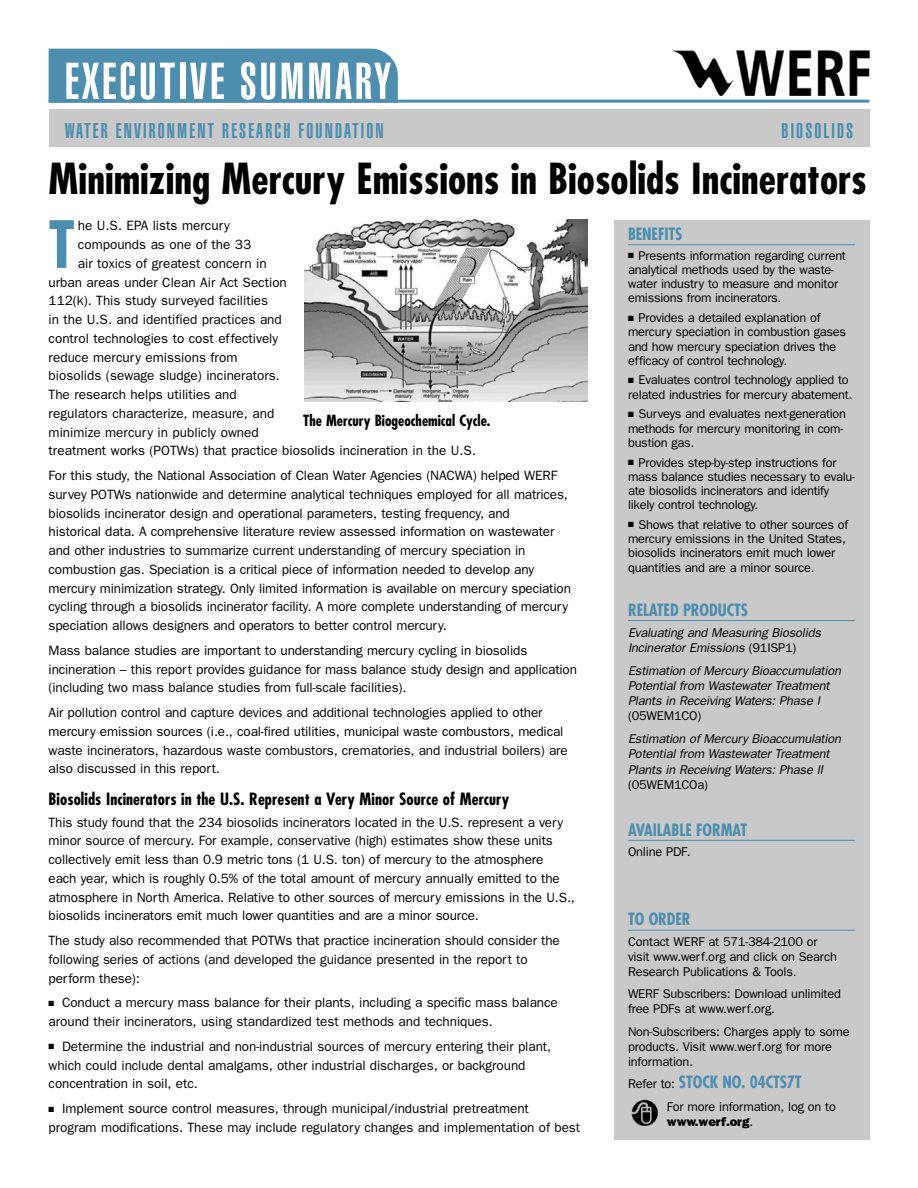
<style>
.page{position:relative;width:918px;height:1188px;background:#fff}
.page>*{position:absolute;margin:0;border:0;box-sizing:border-box;transform-origin:0 0}
.t1{font:700 condensed 63.3px "Futura";color:#4d8eae}
.t2{font:900 extra-condensed 51px "Helvetica";color:#fff}
.t3{font:700 condensed 41.7px "Futura";color:#000}
.t4{font:900 extra-condensed 21px "Helvetica";letter-spacing:.1em;color:#4d8eae}
.t5{font:700 condensed 16.5px "Futura";letter-spacing:-.005em;color:#4d8eae}
.t6{font:700 condensed 16.5px "Futura";letter-spacing:.005em;color:#000}
.t7{font:700 condensed 15px "Futura";color:#000}
.t8{font:13.5px/18.8px "Franklin Gothic";letter-spacing:-.01em;color:#000}
.t9{font:12.75px/14.2px "Franklin Gothic";letter-spacing:-.02em;color:#000}
.t10{font:italic 12.75px/15.3px "Franklin Gothic";letter-spacing:-.015em;color:#000}
.s1{font-style:normal}
.s2{font-family:"Franklin Gothic";font-weight:400;font-stretch:normal;font-size:12.75px;color:#000}
.s3{font-weight:800}
</style>
<div class="page">
<div style="left:49px;top:49px;width:349px;height:51px;background:#4d8eae"></div>
<hr style="left:49px;top:100px;width:820px;height:3px;background:#4d8eae">
<div style="left:49px;top:109px;width:820px;height:38px;background:#c9c9ca"></div>
<img style="left:673px;top:50px;width:198px;height:46px">
<div style="left:614px;top:220px;width:255px;height:919px;background:#c9c9ca"></div>
<hr style="left:628px;top:244px;width:227px;height:1px;background:#4d8eae">
<hr style="left:628px;top:620px;width:227px;height:1px;background:#4d8eae">
<hr style="left:628px;top:840px;width:227px;height:1px;background:#4d8eae">
<hr style="left:628px;top:930px;width:227px;height:1px;background:#4d8eae">
<img style="left:631px;top:1099px;width:27px;height:27px">
<img style="left:304px;top:220px;width:284px;height:182px">
<h2 class="t2" style="left:65px;top:52px;width:56px">EXECUTIVE</h2>
<h2 class="t2" style="left:240px;top:52px;width:23px">SUMMAR</h2>
<h2 class="t2" style="left:374px;top:52px;width:18px">Y</h2>
<h3 class="t4" style="left:65px;top:119px;width:320px">WATER ENVIRONMENT RESEARCH FOUNDATION</h3>
<h3 class="t4" style="left:782px;top:119px;width:73px">BIOSOLIDS</h3>
<h3 class="t3" style="left:49px;top:153px;width:820px">Minimizing Mercury Emissions in Biosolids Incinerators</h3>
<h1 class="t1" style="left:49px;top:205px;width:28px">T</h1>
<p class="t8" style="left:78px;top:216px;width:154px">he U.S. EPA lists mercury</p>
<p class="t5" style="left:628px;top:224px;width:43px">Benefits</p>
<p class="t9" style="left:628px;top:248px;width:220px">■ Presents information regarding current analytical methods used by the waste&shy;water industry to measure and monitor emissions from incinerators.</p>
<p class="t9" style="left:628px;top:311px;width:220px">■ Provides a detailed explanation of mercury speciation in combustion gases and how mercury speciation drives the efficacy of control technology.</p>
<p class="t9" style="left:628px;top:373px;width:226px">■ Evaluates control technology applied to related industries for mercury abatement.</p>
<p class="t9" style="left:628px;top:407px;width:220px">■ Surveys and evaluates next-generation methods for mercury monitoring in com&shy;bustion gas.</p>
<p class="t9" style="left:628px;top:455px;width:228px">■ Provides step-by-step instructions for mass balance studies necessary to evalu&shy;ate biosolids incinerators and identify likely control technology.</p>
<p class="t9" style="left:628px;top:518px;width:222px">■ Shows that relative to other sources of mercury emissions in the United States, biosolids incinerators emit much lower quantities and are a minor source.</p>
<p class="t5" style="left:628px;top:599px;width:122px">RELATED PRODUCTS</p>
<p class="t10" style="left:628px;top:625px;width:194px">Evaluating and Measuring Biosolids<br>Incinerator Emissions <span class="s1">(91ISP1)</span></p>
<p class="t10" style="left:628px;top:663px;width:214px">Estimation of Mercury Bioaccumulation<br>Potential from Wastewater Treatment<br>Plants in Receiving Waters: Phase I</p>
<p class="t9" style="left:628px;top:709px;width:75px">(05WEM1CO)</p>
<p class="t10" style="left:628px;top:731px;width:214px">Estimation of Mercury Bioaccumulation<br>Potential from Wastewater Treatment<br>Plants in Receiving Waters: Phase II</p>
<p class="t9" style="left:628px;top:777px;width:81px">(05WEM1COa)</p>
<p class="t5" style="left:628px;top:819px;width:121px">AVAILABLE FORMAT</p>
<p class="t9" style="left:628px;top:845px;width:64px">Online PDF.</p>
<p class="t8" style="left:78px;top:235px;width:175px">compounds as one of the 33</p>
<p class="t8" style="left:78px;top:254px;width:190px">air toxics of greatest concern in</p>
<p class="t8" style="left:49px;top:273px;width:240px">urban areas under Clean Air Act Section</p>
<p class="t8" style="left:49px;top:292px;width:221px">112(k). This study surveyed facilities</p>
<p class="t8" style="left:49px;top:310px;width:235px">in the U.S. and identified practices and</p>
<p class="t8" style="left:49px;top:329px;width:231px">control technologies to cost effectively</p>
<p class="t8" style="left:49px;top:348px;width:190px">reduce mercury emissions from</p>
<p class="t8" style="left:49px;top:367px;width:233px">biosolids (sewage sludge) incinerators.</p>
<p class="t8" style="left:49px;top:385px;width:190px">The research helps utilities and</p>
<p class="t8" style="left:49px;top:404px;width:227px">regulators characterize, measure, and</p>
<p class="t8" style="left:49px;top:423px;width:212px">minimize mercury in publicly owned</p>
<p class="t8" style="left:49px;top:442px;width:429px">treatment works (POTWs) that practice biosolids incineration in the U.S.</p>
<p class="t8" style="left:49px;top:466px;width:524px">For this study, the National Association of Clean Water Agencies (NACWA) helped WERF survey POTWs nationwide and determine analytical techniques employed for all matrices, biosolids incinerator design and operational parameters, testing frequency, and<br>historical data. A comprehensive literature review assessed information on wastewater and other industries to summarize current understanding of mercury speciation in combustion gas. Speciation is a critical piece of information needed to develop any mercury minimization strategy. Only limited information is available on mercury speciation cycling through a biosolids incinerator facility. A more complete understanding of mercury speciation allows designers and operators to better control mercury.</p>
<p class="t8" style="left:49px;top:641px;width:530px">Mass balance studies are important to understanding mercury cycling in biosolids incineration – this report provides guidance for mass balance study design and application (including two mass balance studies from full-scale facilities).</p>
<p class="t8" style="left:49px;top:703px;width:521px">Air pollution control and capture devices and additional technologies applied to other mercury emission sources (i.e., coal-fired utilities, municipal waste combustors, medical waste incinerators, hazardous waste combustors, crematories, and industrial boilers) are also discussed in this report.</p>
<p class="t6" style="left:49px;top:789px;width:462px">Biosolids Incinerators in the U.S. Represent a Very Minor Source of Mercury</p>
<p class="t8" style="left:49px;top:813px;width:528px">This study found that the 234 biosolids incinerators located in the U.S. represent a very minor source of mercury. For example, conservative (high) estimates show these units collectively emit less than 0.9 metric tons (1 U.S. ton) of mercury to the atmosphere<br>each year, which is roughly 0.5% of the total amount of mercury annually emitted to the atmosphere in North America. Relative to other sources of mercury emissions in the U.S., biosolids incinerators emit much lower quantities and are a minor source.</p>
<p class="t8" style="left:49px;top:931px;width:513px">The study also recommended that POTWs that practice incineration should consider the following series of actions (and developed the guidance presented in the report to perform these):</p>
<p class="t8" style="left:49px;top:994px;width:511px">■ Conduct a mercury mass balance for their plants, including a specific mass balance around their incinerators, using standardized test methods and techniques.</p>
<p class="t8" style="left:49px;top:1037px;width:504px">■ Determine the industrial and non-industrial sources of mercury entering their plant, which could include dental amalgams, other industrial discharges, or background concentration in soil, etc.</p>
<p class="t8" style="left:49px;top:1099px;width:533px">■ Implement source control measures, through municipal/industrial pretreatment program modifications. These may include regulatory changes and implementation of best</p>
<p class="t7" style="left:303px;top:411px;width:189px">The Mercury Biogeochemical Cycle.</p>
<p class="t5" style="left:628px;top:909px;width:64px">TO ORDER</p>
<p class="t9" style="left:628px;top:934px;width:210px;line-height:15px">Contact WERF at 571-384-2100 or visit www.werf.org and click on Search<br>Research Publications &amp; Tools.</p>
<p class="t9" style="left:628px;top:987px;width:214px;line-height:15px">WERF Subscribers: Download unlimited free PDFs at www.werf.org.</p>
<p class="t9" style="left:628px;top:1024px;width:223px;line-height:15px">Non-Subscribers: Charges apply to some products. Visit www.werf.org for more information.</p>
<p class="t5" style="left:628px;top:1072px;width:175px"><span class="s2">Refer to:</span> Stock No. 04CTS7T</p>
<p class="t9" style="left:667px;top:1099px;width:171px;line-height:15px">For more information, log on to <span class="s3">www.werf.org</span>.</p>
</div>
